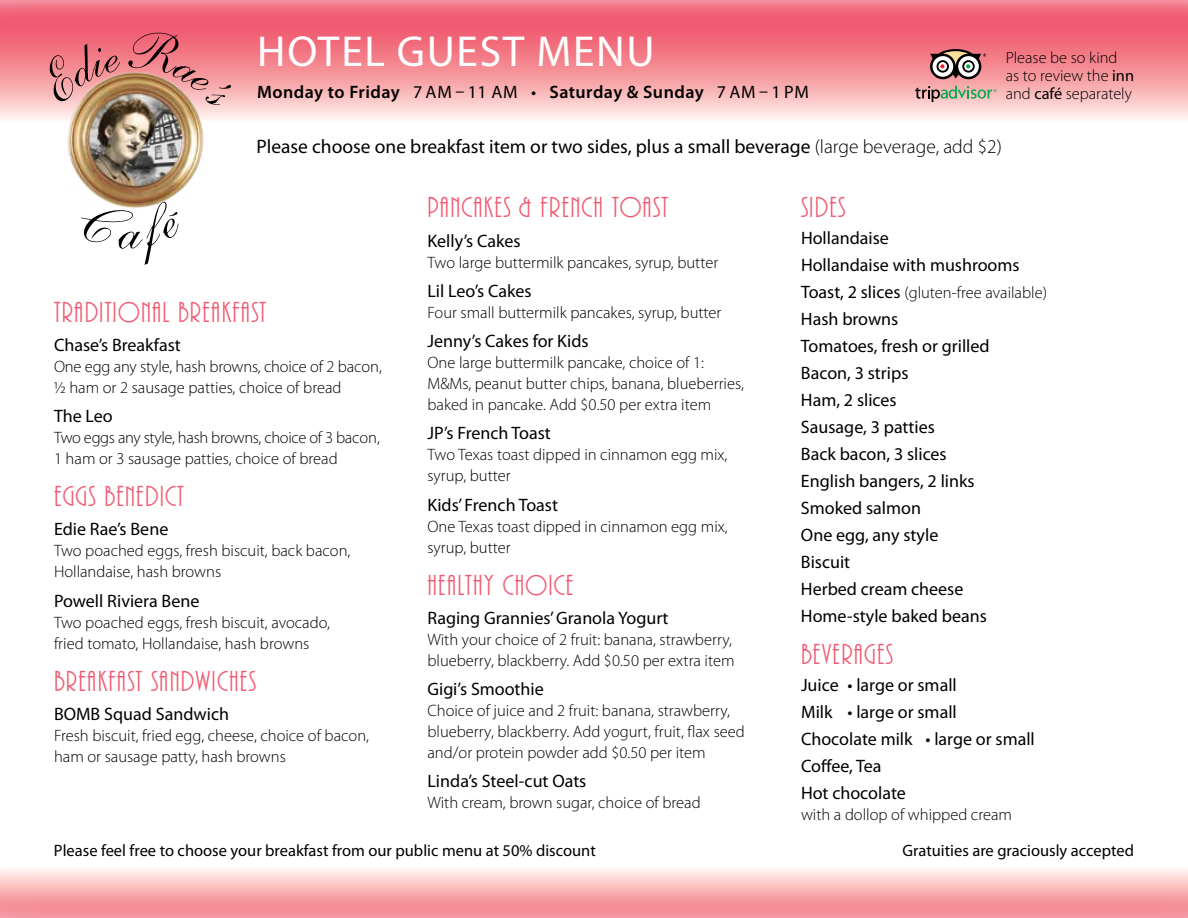
<style>
.page{position:relative;width:1188px;height:918px;background:#fff}
.page>*{position:absolute;margin:0;border:0;box-sizing:border-box;transform-origin:0 0}
.t1{font:43.5px "Myriad Pro";letter-spacing:.04em;color:#fff}
.t2{font:30px "ARBONNIE";letter-spacing:.04em;color:#f05b72}
.t3{font:19.5px "Myriad Pro";color:#000}
.t4{font:18px/27px "Myriad Pro";color:#000}
.t5{font:600 18px "Myriad Pro";letter-spacing:.025em;color:#000}
.t6{font:300 16.5px/21px "Myriad Pro";color:#000}
.t7{font:16.5px "Myriad Pro";color:#000}
.t8{font:300 16.35px/18.1px "Myriad Pro";color:#000}
.s1{font-weight:400}
.s2{font-weight:300}
.s3{font-weight:400;font-size:18px}
</style>
<div class="page">
<svg style="left:0;top:0;width:1188px;height:120px;background:#f48e99"></svg>
<svg style="left:0;top:869px;width:1188px;height:49px;background:#f8b3b6"></svg>
<svg style="left:48px;top:44px;width:72px;height:59px;background:#d2747b"></svg>
<svg style="left:128px;top:30px;width:103px;height:75px;background:#de737e"></svg>
<svg style="left:81px;top:211px;width:98px;height:54px"></svg>
<img style="left:65px;top:69px;width:140px;height:142px">
<svg style="left:930px;top:49px;width:56px;height:30px"></svg>
<svg style="left:915px;top:86px;width:82px;height:16px"></svg>
<h1 class="t1" style="left:257px;top:24px;width:399px">HOTEL GUEST MENU</h1>
<p class="t5" style="left:257px;top:80px;width:553px">Monday to Friday <span class="s1">7 AM – 11 AM •</span> Saturday &amp; Sunday <span class="s1">7 AM – 1 PM</span></p>
<p class="t3" style="left:257px;top:134px;width:747px">Please choose one breakfast item or two sides, plus a small beverage <span class="s2">(large beverage, add $2)</span></p>
<p class="t8" style="left:1006px;top:48px;width:130px">Please be so kind as to review the <span class="s1">inn </span>and <span class="s1">café</span> separately</p>
<h2 class="t2" style="left:54px;top:297px;width:214px">TRADITIONAL BREAKFAST</h2>
<p class="t4" style="left:54px;top:331px;width:128px">Chase’s Breakfast</p>
<p class="t6" style="left:54px;top:356px;width:329px">One egg any style, hash browns, choice of 2 bacon, ½ ham or 2 sausage patties, choice of bread</p>
<p class="t4" style="left:54px;top:402px;width:60px">The Leo</p>
<p class="t6" style="left:54px;top:427px;width:327px">Two eggs any style, hash browns, choice of 3 bacon,<br>1 ham or 3 sausage patties, choice of bread</p>
<h2 class="t2" style="left:54px;top:481px;width:131px">EGGS BENEDICT</h2>
<p class="t4" style="left:54px;top:516px;width:116px">Edie Rae’s Bene</p>
<p class="t6" style="left:54px;top:540px;width:298px">Two poached eggs, fresh biscuit, back bacon,<br>Hollandaise, hash browns</p>
<p class="t4" style="left:54px;top:587px;width:147px">Powell Riviera Bene</p>
<p class="t6" style="left:54px;top:611px;width:278px">Two poached eggs, fresh biscuit, avocado, fried tomato, Hollandaise, hash browns</p>
<h2 class="t2" style="left:54px;top:666px;width:203px">BREAKFAST SANDWICHES</h2>
<p class="t4" style="left:54px;top:700px;width:177px">BOMB Squad Sandwich</p>
<p class="t6" style="left:54px;top:725px;width:317px">Fresh biscuit, fried egg, cheese, choice of bacon, ham or sausage patty, hash browns</p>
<h2 class="t2" style="left:428px;top:192px;width:242px">PANCAKES &amp; FRENCH TOAST</h2>
<p class="t4" style="left:428px;top:227px;width:95px">Kelly’s Cakes</p>
<p class="t6" style="left:428px;top:251px;width:292px">Two large buttermilk pancakes, syrup, butter</p>
<p class="t4" style="left:428px;top:277px;width:106px">Lil Leo’s Cakes</p>
<p class="t6" style="left:428px;top:302px;width:295px">Four small buttermilk pancakes, syrup, butter</p>
<p class="t4" style="left:428px;top:327px;width:163px">Jenny’s Cakes for Kids</p>
<p class="t6" style="left:428px;top:352px;width:318px">One large buttermilk pancake, choice of 1:<br>M&amp;Ms, peanut butter chips, banana, blueberries, baked in pancake. Add $0.50 per extra item</p>
<p class="t4" style="left:428px;top:420px;width:125px">JP’s French Toast</p>
<p class="t6" style="left:428px;top:444px;width:302px">Two Texas toast dipped in cinnamon egg mix, syrup, butter</p>
<p class="t4" style="left:428px;top:491px;width:132px">Kids’ French Toast</p>
<p class="t6" style="left:428px;top:515px;width:302px">One Texas toast dipped in cinnamon egg mix, syrup, butter</p>
<h2 class="t2" style="left:428px;top:570px;width:147px">HEALTHY CHOICE</h2>
<p class="t4" style="left:428px;top:604px;width:243px">Raging Grannies’ Granola Yogurt</p>
<p class="t6" style="left:428px;top:629px;width:309px">With your choice of 2 fruit: banana, strawberry, blueberry, blackberry. Add $0.50 per extra item</p>
<p class="t4" style="left:428px;top:675px;width:118px">Gigi’s Smoothie</p>
<p class="t6" style="left:428px;top:700px;width:319px">Choice of juice and 2 fruit: banana, strawberry, blueberry, blackberry. Add yogurt, fruit, flax seed and/or protein powder add $0.50 per item</p>
<p class="t4" style="left:428px;top:768px;width:160px">Linda’s Steel-cut Oats</p>
<p class="t6" style="left:428px;top:792px;width:275px">With cream, brown sugar, choice of bread</p>
<h2 class="t2" style="left:801px;top:192px;width:46px">SIDES</h2>
<p class="t4" style="left:801px;top:225px;width:220px">Hollandaise<br>Hollandaise with mushrooms</p>
<p class="t6" style="left:801px;top:282px;width:248px"><span class="s3">Toast, 2 slices</span> (gluten-free available)</p>
<p class="t4" style="left:801px;top:306px;width:190px">Hash browns<br>Tomatoes, fresh or grilled<br>Bacon, 3 strips<br>Ham, 2 slices<br>Sausage, 3 patties<br>Back bacon, 3 slices<br>English bangers, 2 links<br>Smoked salmon<br>One egg, any style<br>Biscuit<br>Herbed cream cheese<br>Home-style baked beans</p>
<h2 class="t2" style="left:801px;top:639px;width:94px">BEVERAGES</h2>
<p class="t4" style="left:801px;top:672px;width:235px">Juice • large or small<br>Milk • large or small<br>Chocolate milk • large or small<br>Coffee, Tea<br>Hot chocolate</p>
<p class="t6" style="left:801px;top:804px;width:213px">with a dollop of whipped cream</p>
<p class="t7" style="left:54px;top:840px;width:543px">Please feel free to choose your breakfast from our public menu at 50% discount</p>
<p class="t7" style="left:903px;top:840px;width:233px">Gratuities are graciously accepted</p>
</div>
